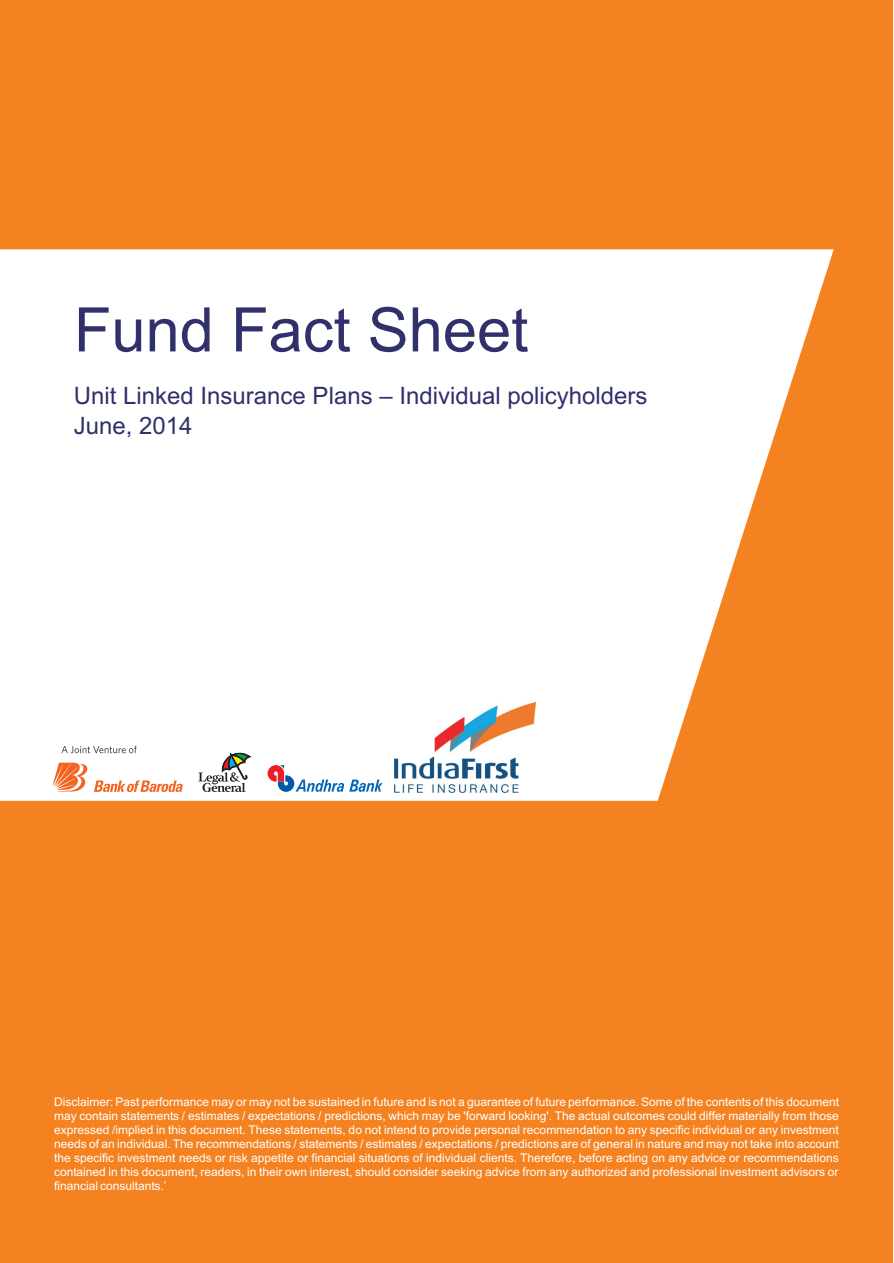
<style>
.page{position:relative;width:894px;height:1263px;background:#fff}
.page>*{position:absolute;margin:0;border:0;box-sizing:border-box;transform-origin:0 0}
.t1{font:61.5px "Arial";color:#30306b}
.t2{font:24px/30.9px "Arial";color:#30306b}
.t3{font:12px/14.1px "Arial";color:#fff;text-align:justify}
</style>
<div class="page">
<div style="left:0;top:0;width:893px;height:1263px;background:#f58220"></div>
<svg style="left:0;top:249px;width:834px;height:552px;background:#fdf1e6"></svg>
<svg style="left:268px;top:765px;width:115px;height:27px;background:#ccd1e1"></svg>
<svg style="left:198px;top:753px;width:53px;height:39px;background:#c1c2be"></svg>
<svg style="left:61px;top:746px;width:76px;height:7px"></svg>
<svg style="left:53px;top:762px;width:35px;height:30px"></svg>
<svg style="left:94px;top:780px;width:89px;height:12px"></svg>
<img style="left:395px;top:702px;width:140px;height:90px">
<h1 class="t1" style="left:74px;top:307px;width:456px">Fund Fact Sheet</h1>
<h2 class="t2" style="left:74px;top:382px;width:575px">Unit Linked Insurance Plans – Individual policyholders<br>June, 2014</h2>
<p class="t3" style="left:54px;top:1095px;width:786px">Disclaimer: Past performance may or may not be sustained in future and is not a guarantee of future performance. Some of the contents of this document may contain statements / estimates / expectations / predictions, which may be 'forward looking'. The actual outcomes could differ materially from those expressed /implied in this document. These statements, do not intend to provide personal recommendation to any specific individual or any investment needs of an individual. The recommendations / statements / estimates / expectations / predictions are of general in nature and may not take into account the specific investment needs or risk appetite or financial situations of individual clients. Therefore, before acting on any advice or recommendations contained in this document, readers, in their own interest, should consider seeking advice from any authorized and professional investment advisors or financial consultants.’</p>
</div>
